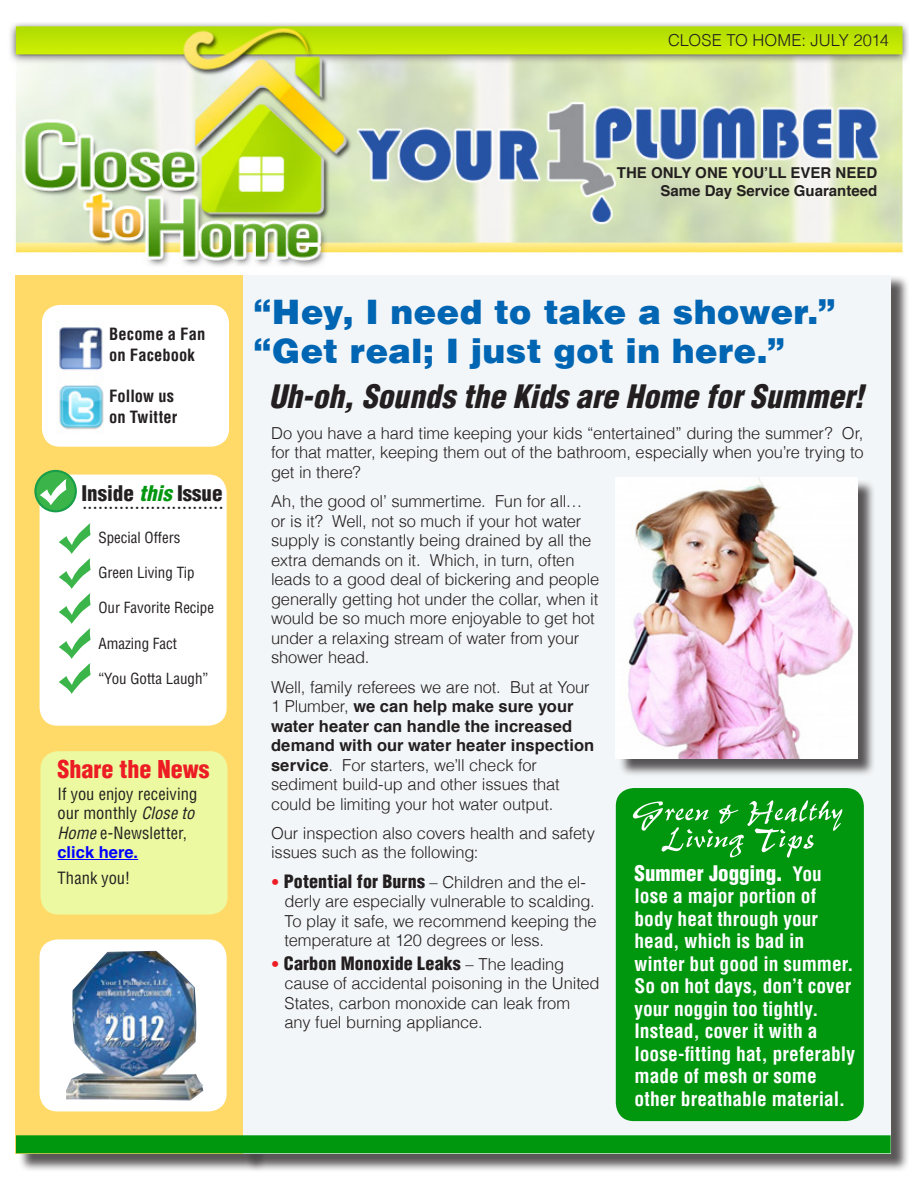
<style>
.page{position:relative;width:918px;height:1188px;background:#fff}
.page>*{position:absolute;margin:0;border:0;box-sizing:border-box;transform-origin:0 0}
.t1{font:900 34.5px "Helvetica";color:#0065b2}
.t2{font:italic 900 condensed 31.5px "Helvetica";letter-spacing:.005em;color:#231f20}
.t3{font:900 condensed 24px "Helvetica";color:#ed1c24}
.t4{font:21px "Times";color:#231f20}
.t5{font:900 condensed 21px "Helvetica";color:#fff}
.t6{font:900 condensed 21px "Helvetica";color:#231f20}
.t7{font:700 condensed 19.5px/22.5px "Helvetica";color:#fff}
.Bullit_Copy{font:900 condensed 18px "Helvetica";letter-spacing:.005em;color:#231f20}
.Body_Copy{font:300 16.5px/19.5px "Helvetica";letter-spacing:-.01em;color:#231f20}
.Bullit_Copy-2{font:300 16.5px/19.5px "Helvetica";letter-spacing:-.01em;color:#231f20}
.t8{font:condensed 16.5px/19.5px "Helvetica";letter-spacing:.005em;color:#231f20}
.t9{font:700 condensed 16.5px/21px "Helvetica";letter-spacing:.005em;color:#231f20}
.t10{font:condensed 15px "Helvetica";color:#231f20}
.t11{font:700 15px/18px "Helvetica";color:#231f20;text-align:right}
.s1{font-style:italic;color:#00970f}
.s2{font-style:italic}
.s3{font-weight:700;font-stretch:normal;color:#00f}
.s4{font-weight:700}
.s5{color:#ed1c24}
.s6{font-weight:900;font-stretch:condensed;font-size:18px}
.s7{font-weight:300;font-stretch:normal;font-size:16.5px;color:#ed1c24}
.s8{font-weight:300;font-stretch:normal;font-size:16.5px}
.s9{font-weight:700;font-size:19.5px}
</style>
<div class="page">
<div style="left:15px;top:272px;width:233px;height:881px;background:#ffda68"></div>
<div style="left:245px;top:274px;width:665px;height:898px;background:#231f20;opacity:.75"></div>
<div style="left:243px;top:272px;width:648px;height:881px;background:#f3f6f8"></div>
<div style="left:16px;top:1135px;width:875px;height:18px;background:#00970f"></div>
<div style="left:42px;top:305px;width:187px;height:142px;background:#fff;border-radius:18px"></div>
<img style="left:59px;top:327px;width:45px;height:103px">
<div style="left:40px;top:751px;width:188px;height:164px;background:#ecf9a0;border-radius:18px"></div>
<hr style="left:57px;top:859px;width:81px;height:1px;background:#00f">
<div style="left:40px;top:475px;width:187px;height:251px;background:#fff;border-radius:18px"></div>
<svg style="left:59px;top:523px;width:32px;height:171px"></svg>
<svg style="left:35px;top:471px;width:41px;height:40px"></svg>
<div style="left:34px;top:470px;width:43px;height:42px;border:2px solid #189e48;border-radius:50%"></div>
<svg style="left:39px;top:480px;width:28px;height:25px"></svg>
<div style="left:616px;top:788px;width:248px;height:333px;background:#00970f;border-radius:18px"></div>
<svg style="left:633px;top:800px;width:209px;height:58px"></svg>
<div style="left:618px;top:480px;width:258px;height:297px;background:#231f20;opacity:.75"></div>
<img style="left:616px;top:477px;width:241px;height:281px">
<img style="left:10px;top:22px;width:898px;height:253px">
<div style="left:40px;top:939px;width:187px;height:172px;background:#fff;border-radius:18px"></div>
<img style="left:66px;top:951px;width:137px;height:149px">
<p class="Body_Copy" style="left:668px;top:29px;width:222px">CLOSE TO HOME: JULY 2014</p>
<p class="t11" style="left:617px;top:164px;width:262px">THE ONLY ONE YOU’LL EVER NEED<br>Same Day Service Guaranteed</p>
<p class="t9" style="left:109px;top:323px;width:98px">Become a Fan on Facebook</p>
<p class="t9" style="left:109px;top:385px;width:70px">Follow us on Twitter</p>
<p class="t6" style="left:81px;top:480px;width:143px">Inside <span class="s1">this</span> Issue</p>
<p class="t4" style="left:81px;top:482px;width:143px">...........................</p>
<p class="t10" style="left:98px;top:528px;width:84px">Special Offers</p>
<p class="t10" style="left:98px;top:563px;width:98px">Green Living Tip</p>
<p class="t10" style="left:98px;top:599px;width:117px">Our Favorite Recipe</p>
<p class="t10" style="left:98px;top:634px;width:80px">Amazing Fact</p>
<p class="t10" style="left:98px;top:669px;width:112px">“You Gotta Laugh”</p>
<p class="t3" style="left:57px;top:754px;width:153px">Share the News</p>
<p class="t8" style="left:57px;top:784px;width:141px">If you enjoy receiving our monthly <span class="s2">Close to<br>Home</span> e-Newsletter, <span class="s3">click here.</span></p>
<p class="t8" style="left:57px;top:868px;width:74px">Thank you!</p>
<p class="t1" style="left:254px;top:291px;width:583px">“Hey, I need to take a shower.”</p>
<p class="t1" style="left:254px;top:330px;width:532px">“Get real; I just got in here.”</p>
<p class="t2" style="left:269px;top:377px;width:597px">Uh-oh, Sounds the Kids are Home for Summer!</p>
<p class="Body_Copy" style="left:271px;top:422px;width:594px;text-align:justify">Do you have a hard time keeping your kids “entertained” during the summer? Or, for that matter, keeping them out of the bathroom, especially when you’re trying to get in there?</p>
<p class="Body_Copy" style="left:271px;top:491px;width:330px">Ah, the good ol’ summertime. Fun for all… or is it? Well, not so much if your hot water supply is constantly being drained by all the extra demands on it. Which, in turn, often leads to a good deal of bickering and people generally getting hot under the collar, when it would be so much more enjoyable to get hot under a relaxing stream of water from your shower head.</p>
<p class="Body_Copy" style="left:271px;top:676px;width:325px">Well, family referees we are not. But at Your 1 Plumber, <span class="s4">we can help make sure your water heater can handle the increased demand with our water heater inspection service</span>. For starters, we’ll check for sediment build-up and other issues that could be limiting your hot water output.</p>
<p class="Body_Copy" style="left:271px;top:822px;width:326px">Our inspection also covers health and safety issues such as the following:</p>
<p class="Bullit_Copy-2" style="left:285px;top:871px;width:314px;text-indent:-14px"><span class="s5">•</span> <span class="s6">Potential for Burns</span> – Children and the el&shy;derly are especially vulnerable to scalding.<br>To play it safe, we recommend keeping the temperature at 120 degrees or less.</p>
<p class="Bullit_Copy" style="left:271px;top:952px;width:295px"><span class="s7">•</span> Carbon Monoxide Leaks <span class="s8">– The leading</span></p>
<p class="Bullit_Copy-2" style="left:285px;top:973px;width:317px">cause of accidental poisoning in the United<br>States, carbon monoxide can leak from any fuel burning appliance.</p>
<p class="t5" style="left:634px;top:860px;width:189px">Summer Jogging. <span class="s9">You</span></p>
<p class="t7" style="left:634px;top:885px;width:222px">lose a major portion of body heat through your head, which is bad in winter but good in summer.<br>So on hot days, don’t cover your noggin too tightly.<br>Instead, cover it with a loose-fitting hat, preferably made of mesh or some other breathable material.</p>
</div>
